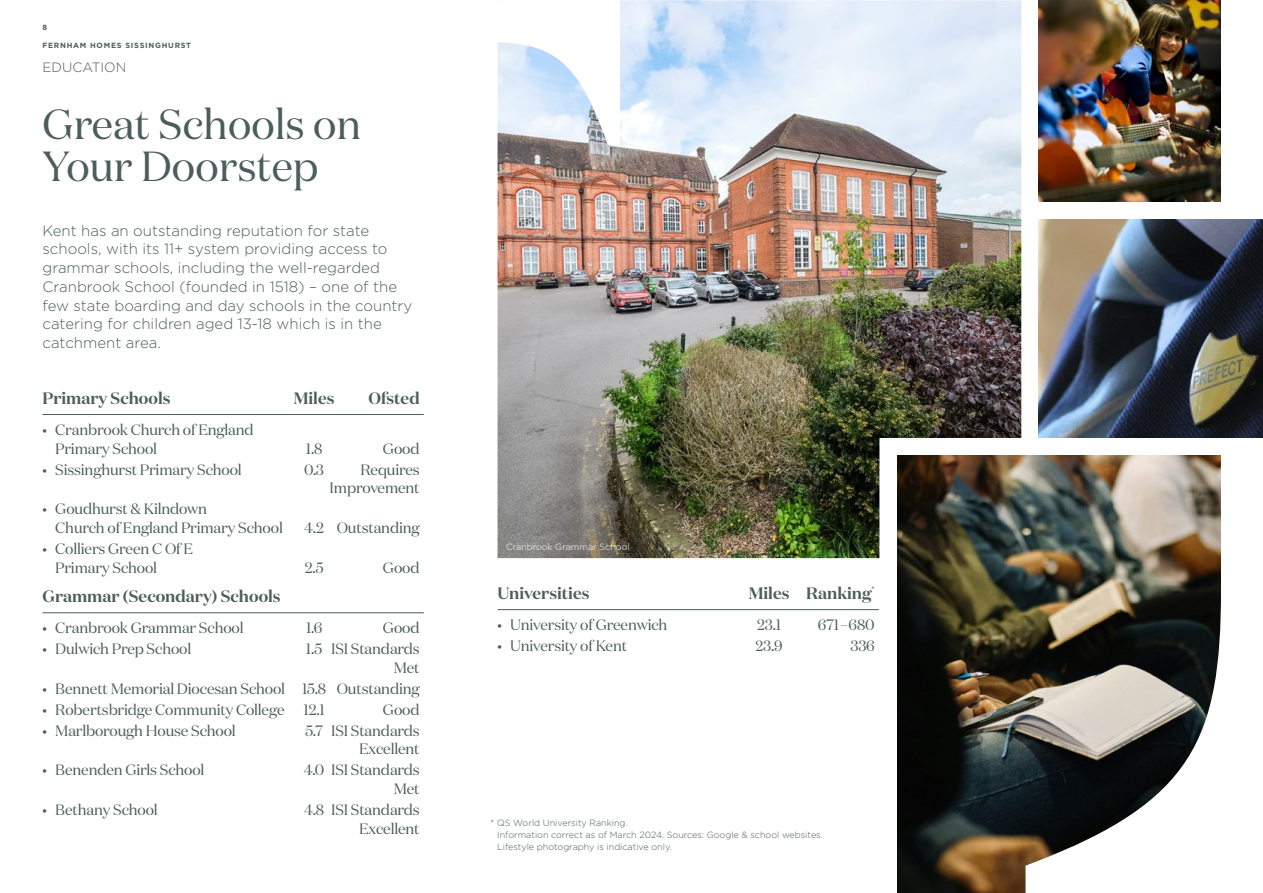
<style>
.page{position:relative;width:1263px;height:893px;background:#fff}
.page>*{position:absolute;margin:0;border:0;box-sizing:border-box;transform-origin:0 0}
.t1{font:42px/42px "Domaine Display";color:#4b5e5b}
.t2{font:600 16.5px "Domaine Display";color:#4b5e5b}
.t3{font:15px/18.8px "Domaine Display";letter-spacing:-.01em;color:#4b5e5b;text-align:right}
.t4{font:300 15px/18.8px "Gotham";color:#4b5e5b}
.t5{font:300 13.5px "Gotham";color:#4b5e5b}
.t6{font:300 9px/12px "Gotham";color:#4b5e5b}
.t7{font:300 9px "Gotham";color:#fff}
.t8{font:700 7.5px "Gotham";letter-spacing:.1em;color:#4b5e5b}
</style>
<div class="page">
<img style="left:897px;top:455px;width:128px;height:438px">
<hr style="left:43px;top:414px;width:381px;height:1px;background:#4b5e5b">
<hr style="left:43px;top:612px;width:381px;height:1px;background:#4b5e5b">
<hr style="left:497px;top:609px;width:382px;height:1px;background:#4b5e5b">
<img style="left:1025px;top:455px;width:196px;height:438px">
<img style="left:1038px;top:219px;width:225px;height:219px">
<img style="left:1038px;top:0;width:182px;height:202px">
<img style="left:497px;top:0;width:524px;height:558px">
<svg style="left:497px;top:0;width:123px;height:145px"></svg>
<p class="t8" style="left:43px;top:22px;width:6px">8</p>
<p class="t8" style="left:43px;top:40px;width:150px">FERNHAM HOMES SISSINGHURST</p>
<p class="t5" style="left:43px;top:58px;width:85px">EDUCATION</p>
<h1 class="t1" style="left:43px;top:103px;width:320px">Great Schools on<br>Your Doorstep</h1>
<p class="t4" style="left:43px;top:220px;width:371px">Kent has an outstanding reputation for state schools, with its 11+ system providing access to grammar schools, including the well-regarded Cranbrook School (founded in 1518) – one of the few state boarding and day schools in the country catering for children aged 13-18 which is in the catchment area.</p>
<p class="t2" style="left:43px;top:387px;width:129px">Primary Schools</p>
<p class="t2" style="left:294px;top:387px;width:42px">Miles</p>
<p class="t2" style="left:368px;top:387px;width:53px">Ofsted</p>
<p class="t3" style="left:55px;top:420px;width:200px;text-align:left;text-indent:-13px">• Cranbrook Church of England<br>Primary School</p>
<p class="t3" style="left:306px;top:439px;width:18px">1.8</p>
<p class="t3" style="left:383px;top:439px;width:38px">Good</p>
<p class="t3" style="left:43px;top:460px;width:201px">• Sissinghurst Primary School</p>
<p class="t3" style="left:304px;top:460px;width:21px">0.3</p>
<p class="t3" style="left:330px;top:460px;width:92px">Requires<br>Improvement</p>
<p class="t3" style="left:55px;top:499px;width:229px;text-align:left;text-indent:-13px">• Goudhurst &amp; Kilndown<br>Church of England Primary School</p>
<p class="t3" style="left:304px;top:518px;width:117px">4.2 Outstanding</p>
<p class="t3" style="left:55px;top:539px;width:139px;text-align:left;text-indent:-13px">• Colliers Green C Of E<br>Primary School</p>
<p class="t3" style="left:305px;top:558px;width:20px">2.5</p>
<p class="t3" style="left:383px;top:558px;width:38px">Good</p>
<p class="t2" style="left:43px;top:585px;width:240px">Grammar (Secondary) Schools</p>
<p class="t3" style="left:43px;top:618px;width:203px">• Cranbrook Grammar School</p>
<p class="t3" style="left:306px;top:618px;width:18px">1.6</p>
<p class="t3" style="left:383px;top:618px;width:38px">Good</p>
<p class="t3" style="left:43px;top:639px;width:150px">• Dulwich Prep School</p>
<p class="t3" style="left:306px;top:639px;width:115px">1.5 ISI Standards<br>Met</p>
<p class="t3" style="left:43px;top:679px;width:379px">• Bennett Memorial Diocesan School 15.8 Outstanding</p>
<p class="t3" style="left:43px;top:700px;width:284px">• Robertsbridge Community College 12.1</p>
<p class="t3" style="left:383px;top:700px;width:38px">Good</p>
<p class="t3" style="left:43px;top:721px;width:195px">• Marlborough House School</p>
<p class="t3" style="left:305px;top:721px;width:116px">5.7 ISI Standards<br>Excellent</p>
<p class="t3" style="left:43px;top:760px;width:163px">• Benenden Girls School</p>
<p class="t3" style="left:304px;top:760px;width:118px">4.0 ISI Standards<br>Met</p>
<p class="t3" style="left:43px;top:800px;width:117px">• Bethany School</p>
<p class="t3" style="left:304px;top:800px;width:117px">4.8 ISI Standards<br>Excellent</p>
<p class="t7" style="left:506px;top:541px;width:125px">Cranbrook Grammar School</p>
<p class="t2" style="left:497px;top:582px;width:93px">Universities</p>
<p class="t2" style="left:749px;top:582px;width:127px">Miles Ranking<sup>*</sup></p>
<p class="t3" style="left:497px;top:615px;width:171px">• University of Greenwich</p>
<p class="t3" style="left:757px;top:615px;width:25px">23.1</p>
<p class="t3" style="left:818px;top:615px;width:58px">671–680</p>
<p class="t3" style="left:497px;top:636px;width:131px">• University of Kent</p>
<p class="t3" style="left:756px;top:636px;width:29px">23.9</p>
<p class="t3" style="left:851px;top:636px;width:25px">336</p>
<p class="t6" style="left:497px;top:817px;width:327px;text-indent:-7px">* QS World University Ranking.<br>Information correct as of March 2024. Sources: Google &amp; school websites.<br>Lifestyle photography is indicative only.</p>
</div>
